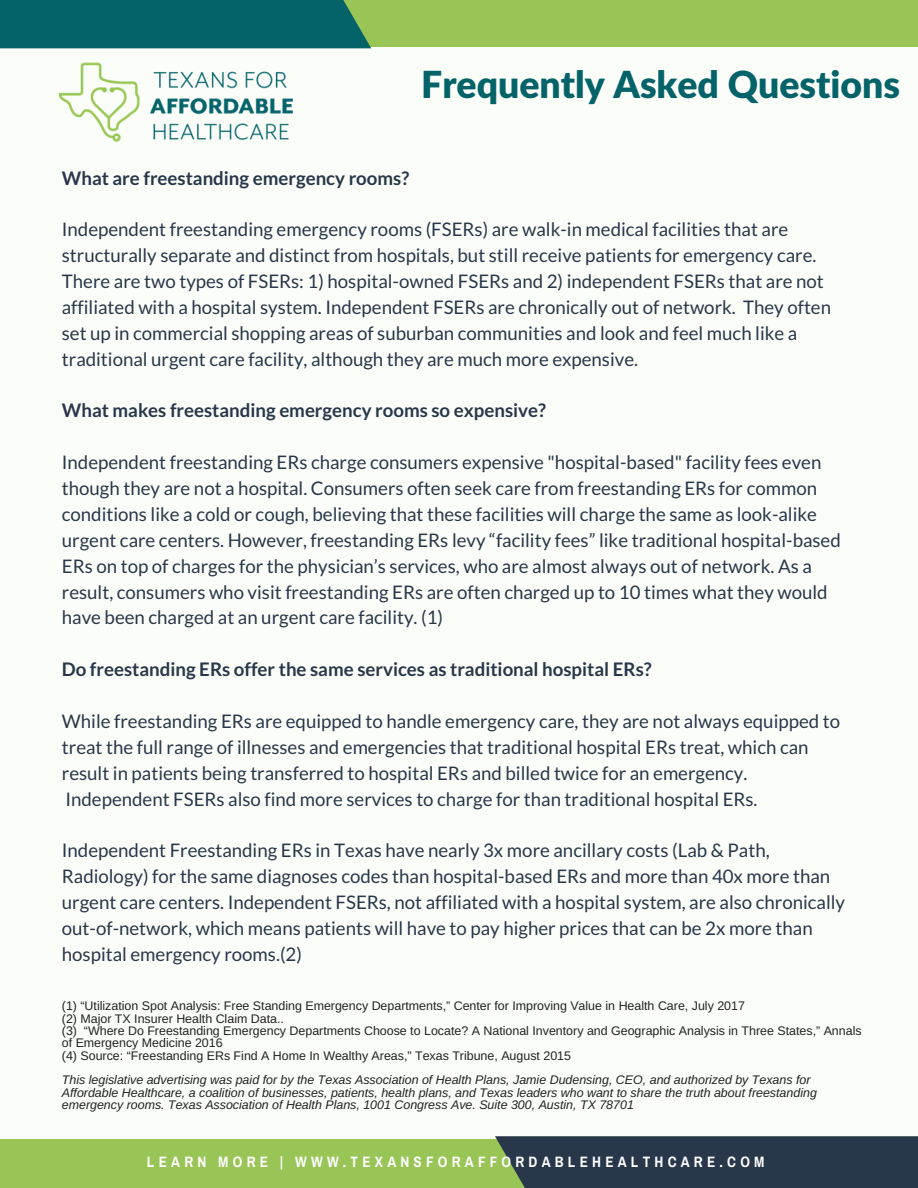
<style>
.page{position:relative;width:918px;height:1188px;background:#96c452}
.page>*{position:absolute;margin:0;border:0;box-sizing:border-box;transform-origin:0 0}
.t1{font:900 37.35px "Lato";color:#046369}
.t2{font:18.75px/25.8px "Lato";color:#283749}
.t3{font:700 18.75px "Lato";color:#283749}
.t4{font:700 15.15px "Archivo Narrow";letter-spacing:.28em;color:#fff}
.t5{font:12.45px/12.3px "Arimo";color:#222}
.t6{font:italic 12.45px/12.3px "Arimo";color:#222}
</style>
<div class="page">
<div style="left:0;top:47px;width:918px;height:1091px;background:#fff"></div>
<img style="left:40px;top:48px;width:272px;height:95px">
<div style="left:495px;top:1136px;width:423px;height:52px;background:#283749"></div>
<div style="left:0;top:0;width:371px;height:48px;background:#046369"></div>
<h1 class="t1" style="left:421px;top:61px;width:480px">Frequently Asked Questions</h1>
<p class="t3" style="left:62px;top:166px;width:349px">What are freestanding emergency rooms?</p>
<p class="t2" style="left:62px;top:216px;width:771px">Independent freestanding emergency rooms (FSERs) are walk-in medical facilities that are structurally separate and distinct from hospitals, but still receive patients for emergency care.<br>There are two types of FSERs: 1) hospital-owned FSERs and 2) independent FSERs that are not affiliated with a hospital system. Independent FSERs are chronically out of network. They often set up in commercial shopping areas of suburban communities and look and feel much like a traditional urgent care facility, although they are much more expensive.</p>
<p class="t3" style="left:62px;top:399px;width:486px">What makes freestanding emergency rooms so expensive?</p>
<p class="t2" style="left:62px;top:449px;width:780px">Independent freestanding ERs charge consumers expensive "hospital-based" facility fees even though they are not a hospital. Consumers often seek care from freestanding ERs for common conditions like a cold or cough, believing that these facilities will charge the same as look-alike urgent care centers. However, freestanding ERs levy “facility fees” like traditional hospital-based ERs on top of charges for the physician’s services, who are almost always out of network. As a result, consumers who visit freestanding ERs are often charged up to 10 times what they would have been charged at an urgent care facility. (1)</p>
<p class="t3" style="left:62px;top:658px;width:591px">Do freestanding ERs offer the same services as traditional hospital ERs?</p>
<p class="t2" style="left:62px;top:708px;width:780px">While freestanding ERs are equipped to handle emergency care, they are not always equipped to treat the full range of illnesses and emergencies that traditional hospital ERs treat, which can result in patients being transferred to hospital ERs and billed twice for an emergency.<br>Independent FSERs also find more services to charge for than traditional hospital ERs.</p>
<p class="t2" style="left:62px;top:837px;width:785px">Independent Freestanding ERs in Texas have nearly 3x more ancillary costs (Lab &amp; Path, Radiology) for the same diagnoses codes than hospital-based ERs and more than 40x more than urgent care centers. Independent FSERs, not affiliated with a hospital system, are also chronically out-of-network, which means patients will have to pay higher prices that can be 2x more than hospital emergency rooms.(2)</p>
<p class="t5" style="left:62px;top:1000px;width:801px">(1) “Utilization Spot Analysis: Free Standing Emergency Departments,” Center for Improving Value in Health Care, July 2017<br>(2) Major TX Insurer Health Claim Data..<br>(3) “Where Do Freestanding Emergency Departments Choose to Locate? A National Inventory and Geographic Analysis in Three States,” Annals of Emergency Medicine 2016<br>(4) Source: “Freestanding ERs Find A Home In Wealthy Areas,” Texas Tribune, August 2015</p>
<p class="t6" style="left:62px;top:1074px;width:757px">This legislative advertising was paid for by the Texas Association of Health Plans, Jamie Dudensing, CEO, and authorized by Texans for<br>Affordable Healthcare, a coalition of businesses, patients, health plans, and Texas leaders who want to share the truth about freestanding emergency rooms. Texas Association of Health Plans, 1001 Congress Ave. Suite 300, Austin, TX 78701</p>
<p class="t4" style="left:147px;top:1152px;width:619px">LEARN MORE | WWW.TEXANSFORAFFORDABLEHEALTHCARE.COM</p>
</div>
